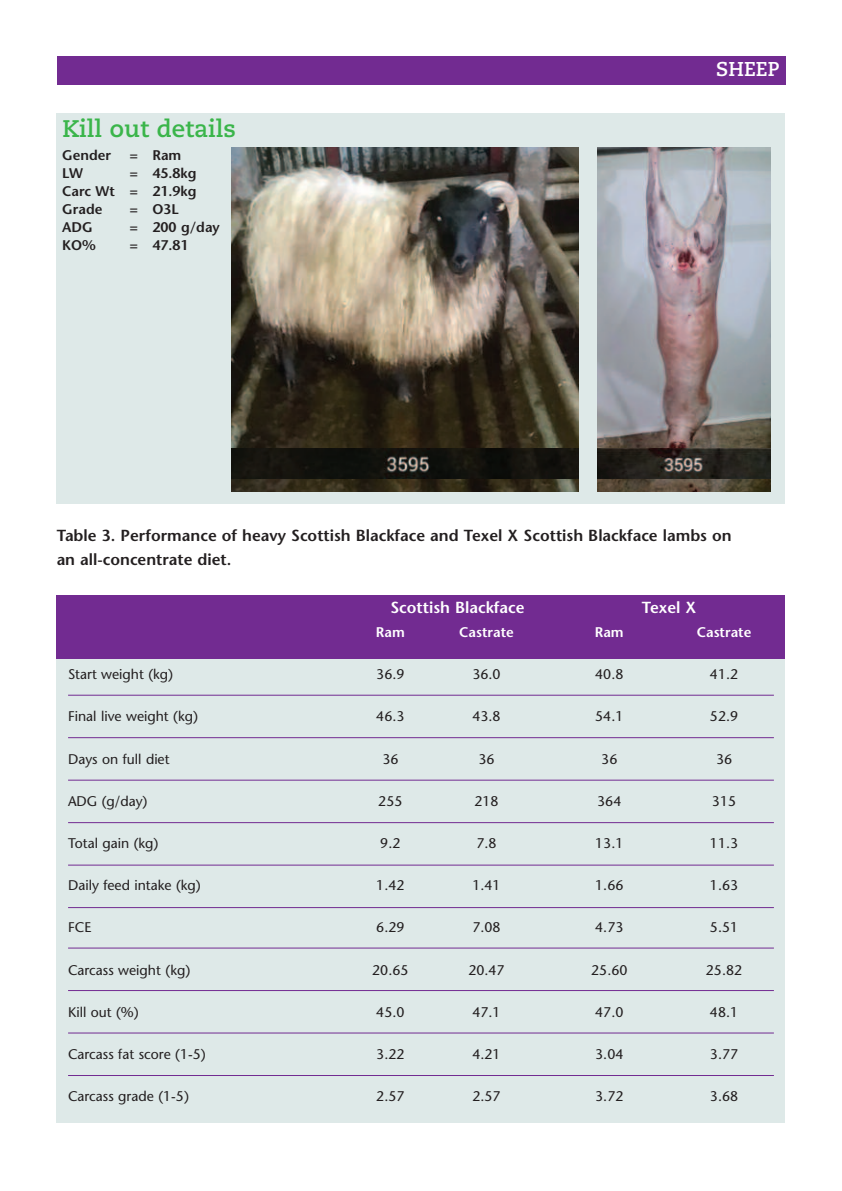
<style>
.page{position:relative;width:842px;height:1191px;background:#fff}
.page>*{position:absolute;margin:0;border:0;box-sizing:border-box;transform-origin:0 0}
.t1{font:700 24px "Caecilia";color:#3ab54a}
.t2{font:700 20px "Caecilia";color:#fff}
.t3{font:600 16px/24px "Stone Sans";color:#231f20}
.t4{font:600 16px "Stone Sans";color:#fff}
.t5{font:14px "Stone Sans";color:#231f20}
.t6{font:600 14px/18px "Stone Sans";color:#231f20;text-align:justify}
.t7{font:600 14px "Stone Sans";color:#fff}
</style>
<div class="page">
<div style="left:57px;top:113px;width:728px;height:391px;background:#dee9e8"></div>
<div style="left:57px;top:597px;width:728px;height:526px;background:#dee9e8"></div>
<div style="left:57px;top:595px;width:728px;height:64px;background:#722b91"></div>
<img style="left:231px;top:147px;width:347px;height:345px">
<img style="left:231px;top:449px;width:347px;height:29px">
<img style="left:597px;top:147px;width:173px;height:345px">
<img style="left:597px;top:449px;width:173px;height:29px">
<hr style="left:68px;top:694px;width:706px;height:1px;background:#722b91">
<hr style="left:68px;top:737px;width:706px;height:1px;background:#722b91">
<hr style="left:68px;top:779px;width:706px;height:1px;background:#722b91">
<hr style="left:68px;top:822px;width:706px;height:1px;background:#722b91">
<hr style="left:68px;top:864px;width:706px;height:1px;background:#722b91">
<hr style="left:68px;top:907px;width:706px;height:1px;background:#722b91">
<hr style="left:68px;top:947px;width:706px;height:1px;background:#722b91">
<hr style="left:68px;top:990px;width:706px;height:1px;background:#722b91">
<hr style="left:68px;top:1032px;width:706px;height:1px;background:#722b91">
<hr style="left:68px;top:1075px;width:706px;height:1px;background:#722b91">
<div style="left:57px;top:57px;width:728px;height:28px;background:#722b91"></div>
<h1 class="t1" style="left:62px;top:118px;width:175px">Kill out details</h1>
<p class="t6" style="left:62px;top:147px;width:51px">Gender</p>
<p class="t6" style="left:130px;top:147px;width:53px">= Ram</p>
<p class="t6" style="left:62px;top:165px;width:22px">LW</p>
<p class="t6" style="left:62px;top:165px;width:136px;text-indent:68px">= 45.8kg Carc Wt = 21.9kg Grade</p>
<p class="t6" style="left:130px;top:201px;width:51px">= O3L</p>
<p class="t6" style="left:62px;top:219px;width:32px">ADG</p>
<p class="t6" style="left:130px;top:219px;width:91px">= 200 g/day</p>
<p class="t6" style="left:62px;top:237px;width:35px">KO%</p>
<p class="t6" style="left:130px;top:237px;width:60px">= 47.81</p>
<h2 class="t2" style="left:716px;top:61px;width:65px">SHEEP</h2>
<p class="t3" style="left:57px;top:525px;width:676px">Table 3. Performance of heavy Scottish Blackface and Texel X Scottish Blackface lambs on an all-concentrate diet.</p>
<p class="t4" style="left:390px;top:601px;width:136px">Scottish Blackface</p>
<p class="t4" style="left:642px;top:601px;width:56px">Texel X</p>
<p class="t7" style="left:376px;top:626px;width:30px">Ram</p>
<p class="t7" style="left:459px;top:626px;width:56px">Castrate</p>
<p class="t7" style="left:595px;top:626px;width:30px">Ram</p>
<p class="t7" style="left:697px;top:626px;width:56px">Castrate</p>
<p class="t5" style="left:68px;top:669px;width:107px">Start weight (kg)</p>
<p class="t5" style="left:376px;top:669px;width:30px">36.9</p>
<p class="t5" style="left:472px;top:669px;width:30px">36.0</p>
<p class="t5" style="left:595px;top:669px;width:30px">40.8</p>
<p class="t5" style="left:710px;top:669px;width:30px">41.2</p>
<p class="t5" style="left:68px;top:711px;width:132px">Final live weight (kg)</p>
<p class="t5" style="left:376px;top:711px;width:30px">46.3</p>
<p class="t5" style="left:472px;top:711px;width:30px">43.8</p>
<p class="t5" style="left:595px;top:711px;width:30px">54.1</p>
<p class="t5" style="left:710px;top:711px;width:30px">52.9</p>
<p class="t5" style="left:68px;top:753px;width:103px">Days on full diet</p>
<p class="t5" style="left:382px;top:753px;width:18px">36</p>
<p class="t5" style="left:478px;top:753px;width:18px">36</p>
<p class="t5" style="left:601px;top:753px;width:18px">36</p>
<p class="t5" style="left:716px;top:753px;width:18px">36</p>
<p class="t5" style="left:68px;top:795px;width:81px">ADG (g/day)</p>
<p class="t5" style="left:378px;top:795px;width:26px">255</p>
<p class="t5" style="left:474px;top:795px;width:26px">218</p>
<p class="t5" style="left:597px;top:795px;width:26px">364</p>
<p class="t5" style="left:712px;top:795px;width:26px">315</p>
<p class="t5" style="left:68px;top:837px;width:92px">Total gain (kg)</p>
<p class="t5" style="left:380px;top:837px;width:22px">9.2</p>
<p class="t5" style="left:476px;top:837px;width:22px">7.8</p>
<p class="t5" style="left:595px;top:837px;width:30px">13.1</p>
<p class="t5" style="left:710px;top:837px;width:30px">11.3</p>
<p class="t5" style="left:68px;top:880px;width:134px">Daily feed intake (kg)</p>
<p class="t5" style="left:376px;top:880px;width:30px">1.42</p>
<p class="t5" style="left:472px;top:880px;width:30px">1.41</p>
<p class="t5" style="left:595px;top:880px;width:30px">1.66</p>
<p class="t5" style="left:710px;top:880px;width:30px">1.63</p>
<p class="t5" style="left:68px;top:922px;width:25px">FCE</p>
<p class="t5" style="left:376px;top:922px;width:30px">6.29</p>
<p class="t5" style="left:472px;top:922px;width:30px">7.08</p>
<p class="t5" style="left:595px;top:922px;width:30px">4.73</p>
<p class="t5" style="left:710px;top:922px;width:30px">5.51</p>
<p class="t5" style="left:68px;top:964px;width:124px">Carcass weight (kg)</p>
<p class="t5" style="left:372px;top:964px;width:38px">20.65</p>
<p class="t5" style="left:468px;top:964px;width:38px">20.47</p>
<p class="t5" style="left:591px;top:964px;width:38px">25.60</p>
<p class="t5" style="left:706px;top:964px;width:38px">25.82</p>
<p class="t5" style="left:68px;top:1006px;width:72px">Kill out (%)</p>
<p class="t5" style="left:376px;top:1006px;width:30px">45.0</p>
<p class="t5" style="left:472px;top:1006px;width:30px">47.1</p>
<p class="t5" style="left:595px;top:1006px;width:30px">47.0</p>
<p class="t5" style="left:710px;top:1006px;width:30px">48.1</p>
<p class="t5" style="left:68px;top:1048px;width:139px">Carcass fat score (1-5)</p>
<p class="t5" style="left:376px;top:1048px;width:30px">3.22</p>
<p class="t5" style="left:472px;top:1048px;width:30px">4.21</p>
<p class="t5" style="left:595px;top:1048px;width:30px">3.04</p>
<p class="t5" style="left:710px;top:1048px;width:30px">3.77</p>
<p class="t5" style="left:68px;top:1091px;width:122px">Carcass grade (1-5)</p>
<p class="t5" style="left:376px;top:1091px;width:30px">2.57</p>
<p class="t5" style="left:472px;top:1091px;width:30px">2.57</p>
<p class="t5" style="left:595px;top:1091px;width:30px">3.72</p>
<p class="t5" style="left:710px;top:1091px;width:30px">3.68</p>
</div>
